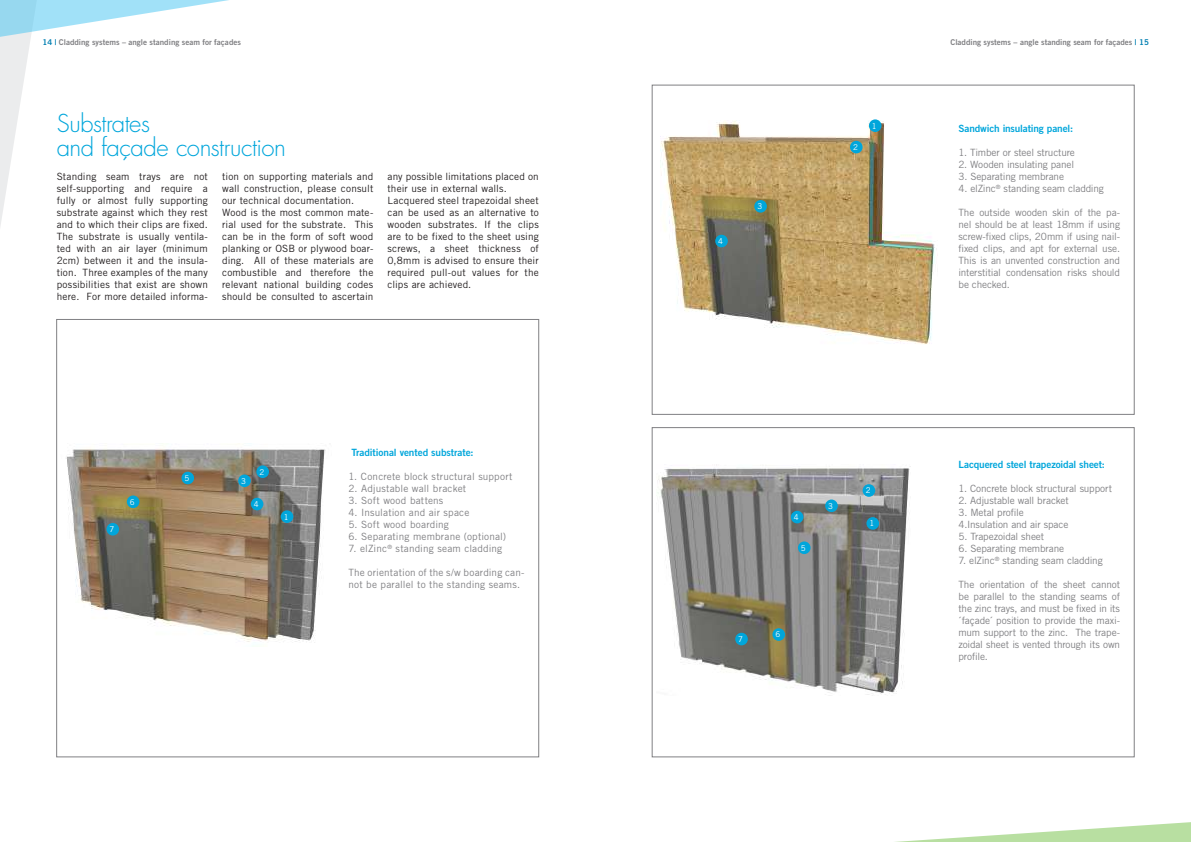
<style>
.page{position:relative;width:1191px;height:842px;background:#fff}
.page>*{position:absolute;margin:0;border:0;box-sizing:border-box;transform-origin:0 0}
.t1{font:300 24px/24px "Futura Std";letter-spacing:-.02em;color:#00a6db}
.t2{font:10px/12px "Trade Gothic LT Std";letter-spacing:.015em;color:#231f20}
.t3{font:10px/12px "Trade Gothic LT Std";letter-spacing:-.005em;color:#808083;text-align:justify}
.t4{font:10px/12px "Trade Gothic LT Std";letter-spacing:.015em;color:#808083}
.t5{font:10px "Trade Gothic LT Std Bd 2";letter-spacing:-.01em;color:#00a6db}
.t6{font:10px "Trade Gothic LT Std";letter-spacing:.02em;color:#808083}
.t7{font:8px "Trade Gothic LT Std Bd 2";color:#808083}
.t8{font:8px "Trade Gothic LT Std";color:#fff}
.s1{color:#007fb2}
</style>
<div class="page">
<svg style="left:0;top:0;width:229px;height:226px"></svg>
<svg style="left:895px;top:822px;width:296px;height:20px"></svg>
<img style="left:66px;top:443px;width:260px;height:200px">
<img style="left:660px;top:120px;width:278px;height:225px">
<div style="left:652px;top:85px;width:482px;height:329px;border:1px solid #808083"></div>
<img style="left:657px;top:465px;width:253px;height:230px">
<div style="left:652px;top:428px;width:482px;height:329px;border:1px solid #808083"></div>
<div style="left:281px;top:510px;width:12px;height:13px;background:#00a6db;border-radius:50%"></div>
<div style="left:256px;top:465px;width:13px;height:13px;background:#00a6db;border-radius:50%"></div>
<div style="left:238px;top:474px;width:13px;height:13px;background:#00a6db;border-radius:50%"></div>
<div style="left:251px;top:498px;width:12px;height:12px;background:#00a6db;border-radius:50%"></div>
<div style="left:181px;top:472px;width:13px;height:12px;background:#00a6db;border-radius:50%"></div>
<div style="left:127px;top:495px;width:12px;height:13px;background:#00a6db;border-radius:50%"></div>
<div style="left:106px;top:523px;width:13px;height:12px;background:#00a6db;border-radius:50%"></div>
<div style="left:869px;top:119px;width:12px;height:13px;background:#00a6db;border-radius:50%"></div>
<div style="left:850px;top:141px;width:12px;height:12px;background:#00a6db;border-radius:50%"></div>
<div style="left:754px;top:200px;width:13px;height:13px;background:#00a6db;border-radius:50%"></div>
<div style="left:715px;top:235px;width:13px;height:12px;background:#00a6db;border-radius:50%"></div>
<div style="left:866px;top:517px;width:13px;height:13px;background:#00a6db;border-radius:50%"></div>
<div style="left:862px;top:484px;width:13px;height:13px;background:#00a6db;border-radius:50%"></div>
<div style="left:825px;top:499px;width:12px;height:13px;background:#00a6db;border-radius:50%"></div>
<div style="left:791px;top:511px;width:12px;height:12px;background:#00a6db;border-radius:50%"></div>
<div style="left:798px;top:541px;width:12px;height:13px;background:#00a6db;border-radius:50%"></div>
<div style="left:772px;top:628px;width:13px;height:13px;background:#00a6db;border-radius:50%"></div>
<div style="left:735px;top:633px;width:13px;height:12px;background:#00a6db;border-radius:50%"></div>
<p class="t7" style="left:43px;top:37px;width:200px"><span class="s1">14 |</span> Cladding systems – angle standing seam for façades</p>
<p class="t7" style="left:950px;top:37px;width:200px">Cladding systems – angle standing seam for façades <span class="s1">| 15</span></p>
<h1 class="t1" style="left:57px;top:112px;width:231px">Substrates<br>and façade construction</h1>
<p class="t2" style="left:57px;top:170px;width:153px;text-align:justify">Standing seam trays are not self-supporting and require a fully or almost fully supporting substrate against which they rest and to which their clips are fixed.<br>The substrate is usually ventila&shy;ted with an air layer (minimum 2cm) between it and the insula&shy;tion. Three examples of the many possibilities that exist are shown here. For more detailed informa-</p>
<p class="t2" style="left:222px;top:170px;width:153px">tion on supporting materials and wall construction, please consult our technical documentation.<br>Wood is the most common mate&shy;rial used for the substrate. This can be in the form of soft wood planking or OSB or plywood boar&shy;ding. All of these materials are combustible and therefore the relevant national building codes should be consulted to ascertain</p>
<p class="t2" style="left:387px;top:170px;width:153px">any possible limitations placed on their use in external walls.<br>Lacquered steel trapezoidal sheet can be used as an alternative to wooden substrates. If the clips are to be fixed to the sheet using screws, a sheet thickness of<br>0,8mm is advised to ensure their required pull-out values for the clips are achieved.</p>
<p class="t8" style="left:110px;top:524px;width:6px">7</p>
<p class="t8" style="left:130px;top:497px;width:6px">6</p>
<p class="t8" style="left:184px;top:473px;width:6px">5</p>
<p class="t8" style="left:241px;top:476px;width:6px">3</p>
<p class="t8" style="left:259px;top:467px;width:6px">2</p>
<p class="t8" style="left:254px;top:499px;width:6px">4</p>
<p class="t8" style="left:284px;top:512px;width:6px">1</p>
<p class="t5" style="left:351px;top:446px;width:124px">Traditional vented substrate:</p>
<p class="t4" style="left:348px;top:470px;width:166px">1. Concrete block structural support</p>
<p class="t4" style="left:348px;top:482px;width:119px">2. Adjustable wall bracket</p>
<p class="t6" style="left:348px;top:494px;width:96px">3. Soft wood battens</p>
<p class="t4" style="left:348px;top:506px;width:122px">4. Insulation and air space</p>
<p class="t6" style="left:348px;top:518px;width:102px">5. Soft wood boarding</p>
<p class="t6" style="left:348px;top:530px;width:159px">6. Separating membrane (optional)</p>
<p class="t4" style="left:348px;top:542px;width:155px">7. elZinc<sup>®</sup> standing seam cladding</p>
<p class="t4" style="left:348px;top:566px;width:178px">The orientation of the s/w boarding can&shy;not be parallel to the standing seams.</p>
<p class="t8" style="left:718px;top:236px;width:6px">4</p>
<p class="t8" style="left:757px;top:202px;width:6px">3</p>
<p class="t8" style="left:853px;top:142px;width:6px">2</p>
<p class="t8" style="left:872px;top:121px;width:6px">1</p>
<p class="t8" style="left:738px;top:634px;width:6px">7</p>
<p class="t8" style="left:794px;top:512px;width:6px">4</p>
<p class="t8" style="left:801px;top:543px;width:6px">5</p>
<p class="t8" style="left:828px;top:501px;width:6px">3</p>
<p class="t8" style="left:775px;top:630px;width:6px">6</p>
<p class="t8" style="left:865px;top:486px;width:6px">2</p>
<p class="t8" style="left:869px;top:519px;width:6px">1</p>
<p class="t5" style="left:958px;top:122px;width:116px">Sandwich insulating panel:</p>
<p class="t3" style="left:958px;top:146px;width:118px">1. Timber or steel structure</p>
<p class="t3" style="left:958px;top:158px;width:117px">2. Wooden insulating panel</p>
<p class="t3" style="left:958px;top:170px;width:107px">3. Separating membrane</p>
<p class="t3" style="left:958px;top:182px;width:147px">4. elZinc<sup>®</sup> standing seam cladding</p>
<p class="t3" style="left:958px;top:206px;width:163px">The outside wooden skin of the pa&shy;nel should be at least 18mm if using screw-fixed clips, 20mm if using nail&shy;fixed clips, and apt for external use.<br>This is an unvented construction and interstitial condensation risks should be checked.</p>
<p class="t5" style="left:958px;top:458px;width:148px">Lacquered steel trapezoidal sheet:</p>
<p class="t3" style="left:958px;top:482px;width:155px">1. Concrete block structural support</p>
<p class="t3" style="left:958px;top:494px;width:112px">2. Adjustable wall bracket</p>
<p class="t3" style="left:958px;top:506px;width:111px">3. Metal profile<br>4.Insulation and air space</p>
<p class="t3" style="left:958px;top:530px;width:87px">5. Trapezoidal sheet</p>
<p class="t3" style="left:958px;top:542px;width:107px">6. Separating membrane</p>
<p class="t3" style="left:958px;top:554px;width:146px">7. elZinc<sup>®</sup> standing seam cladding</p>
<p class="t3" style="left:958px;top:578px;width:163px">The orientation of the sheet cannot be parallel to the standing seams of the zinc trays, and must be fixed in its ´façade´ position to provide the maxi&shy;mum support to the zinc. The trape&shy;zoidal sheet is vented through its own profile.</p>
</div>
